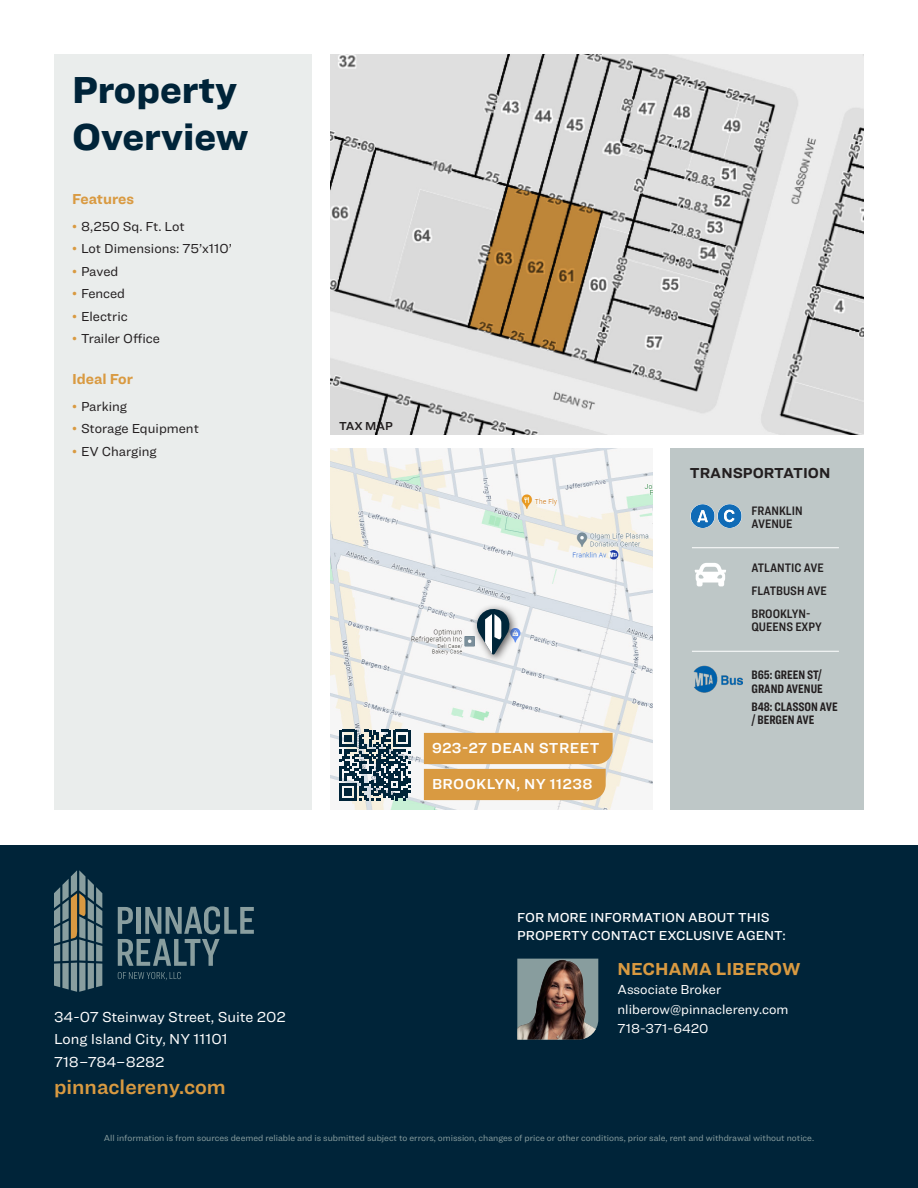
<style>
.page{position:relative;width:918px;height:1188px;background:#fff}
.page>*{position:absolute;margin:0;border:0;box-sizing:border-box;transform-origin:0 0}
.Features__H2_26pt_Black_Dark_Blue{font:900 39px/46.8px "Ringside";color:#002439}
.t1{font:600 21px "Ringside";color:#d99a41}
.Agent__Name{font:700 18px "Ringside";color:#d99a41}
.t2{font:15px/22.5px "Ringside";color:#fff}
.Legend_Map__Locations_10pt_Semibold_Pape{font:600 15px "Ringside";letter-spacing:.025em;color:#fff}
.Features__Heading_10pt_Bold_Gold{font:700 15px "Ringside";color:#d99a41}
.t3{font:700 15px "Ringside";color:#231f20}
.t4{font:13.5px "Ringside";color:#231f20}
.t5{font:500 13.5px/18px "Ringside";color:#fff}
.Agent__Contact{font:13.5px "Ringside";color:#fff}
.Features__Transportation_8_5pt{font:600 12.75px/13.5px "Ringside Condensed";color:#231f20}
.Stats_and_Figures_17pt_Compressed_Bold_b{font:700 12.75px/13.5px "Ringside Compressed";color:#231f20}
.Features__Photo_Captions_8pt_Semibold_Pa{font:600 12px "Ringside";letter-spacing:-.01em;color:#231f20}
.t6{font:9px "Ringside";color:#889d9e}
.s1{color:#d99a41}
</style>
<div class="page">
<div style="left:0;top:845px;width:918px;height:343px;background:#002439"></div>
<div style="left:54px;top:54px;width:258px;height:756px;background:#eaedec"></div>
<svg style="left:118px;top:972px;width:63px;height:8px"></svg>
<svg style="left:118px;top:906px;width:136px;height:60px"></svg>
<svg style="left:54px;top:870px;width:48px;height:122px"></svg>
<div style="left:670px;top:448px;width:194px;height:362px;background:#bec7c7"></div>
<img style="left:330px;top:54px;width:534px;height:381px">
<img style="left:330px;top:448px;width:322px;height:362px">
<div style="left:690px;top:504px;width:25px;height:24px;background:#d4dbde;border-radius:50%"></div>
<svg style="left:691px;top:504px;width:51px;height:24px"></svg>
<img style="left:694px;top:666px;width:48px;height:26px">
<svg style="left:695px;top:563px;width:31px;height:23px"></svg>
<hr style="left:692px;top:547px;width:147px;height:1px;background:#fff">
<hr style="left:692px;top:651px;width:147px;height:1px;background:#fff">
<div style="left:471px;top:603px;width:48px;height:61px;background:#231f20;opacity:.75"></div>
<svg style="left:477px;top:609px;width:32px;height:46px"></svg>
<svg style="left:424px;top:733px;width:189px;height:67px;background:#dba151"></svg>
<svg style="left:340px;top:730px;width:70px;height:70px"></svg>
<img style="left:517px;top:959px;width:81px;height:81px">
<p class="Features__H2_26pt_Black_Dark_Blue" style="left:72px;top:65px;width:178px">Property<br>Overview</p>
<p class="Features__Heading_10pt_Bold_Gold" style="left:72px;top:188px;width:63px">Features</p>
<p class="t4" style="left:72px;top:217px;width:114px"><span class="s1">•</span> 8,250 Sq. Ft. Lot</p>
<p class="t4" style="left:72px;top:239px;width:162px"><span class="s1">•</span> Lot Dimensions: 75’x110’</p>
<p class="t4" style="left:72px;top:262px;width:48px"><span class="s1">•</span> Paved</p>
<p class="t4" style="left:72px;top:284px;width:55px"><span class="s1">•</span> Fenced</p>
<p class="t4" style="left:72px;top:307px;width:57px"><span class="s1">•</span> Electric</p>
<p class="t4" style="left:72px;top:329px;width:89px"><span class="s1">•</span> Trailer Office</p>
<p class="Features__Heading_10pt_Bold_Gold" style="left:72px;top:368px;width:63px">Ideal For</p>
<p class="t4" style="left:72px;top:397px;width:57px"><span class="s1">•</span> Parking</p>
<p class="t4" style="left:72px;top:419px;width:128px"><span class="s1">•</span> Storage Equipment</p>
<p class="t4" style="left:72px;top:442px;width:86px"><span class="s1">•</span> EV Charging</p>
<p class="Features__Photo_Captions_8pt_Semibold_Pa" style="left:339px;top:417px;width:55px">TAX MAP</p>
<p class="Legend_Map__Locations_10pt_Semibold_Pape" style="left:432px;top:737px;width:82px">923-27 Dean</p>
<p class="Legend_Map__Locations_10pt_Semibold_Pape" style="left:539px;top:737px;width:22px">Street</p>
<p class="Legend_Map__Locations_10pt_Semibold_Pape" style="left:432px;top:773px;width:162px">BROOKLYN, NY 11238</p>
<p class="t3" style="left:690px;top:462px;width:142px">TRANSPORTATION</p>
<p class="Features__Transportation_8_5pt" style="left:752px;top:503px;width:53px">FRANKLIN<br>AVENUE</p>
<p class="Features__Transportation_8_5pt" style="left:752px;top:561px;width:74px">ATLANTIC AVE</p>
<p class="Features__Transportation_8_5pt" style="left:752px;top:584px;width:77px">FLATBUSH AVE</p>
<p class="Features__Transportation_8_5pt" style="left:752px;top:607px;width:72px">BROOKLYN-<br>QUEENS EXPY</p>
<p class="Stats_and_Figures_17pt_Compressed_Bold_b" style="left:752px;top:668px;width:73px">B65: GREEN ST/<br>GRAND AVENUE</p>
<p class="Stats_and_Figures_17pt_Compressed_Bold_b" style="left:752px;top:699px;width:88px">B48: CLASSON AVE / BERGEN AVE</p>
<p class="t5" style="left:517px;top:908px;width:270px">FOR MORE INFORMATION ABOUT THIS<br>PROPERTY CONTACT EXCLUSIVE AGENT:</p>
<p class="Agent__Name" style="left:618px;top:955px;width:185px">NECHAMA LIBEROW</p>
<p class="Agent__Contact" style="left:618px;top:980px;width:105px">Associate Broker</p>
<p class="Agent__Contact" style="left:618px;top:999px;width:172px">nliberow@pinnaclereny.com</p>
<p class="Agent__Contact" style="left:618px;top:1019px;width:93px">718-371-6420</p>
<h3 class="t2" style="left:54px;top:1005px;width:233px">34-07 Steinway Street, Suite 202<br>Long Island City, NY 11101<br>718–784–8282</h3>
<h2 class="t1" style="left:54px;top:1071px;width:173px">pinnaclereny.com</h2>
<p class="t6" style="left:104px;top:1132px;width:712px">All information is from sources deemed reliable and is submitted subject to errors, omission, changes of price or other conditions, prior sale, rent and withdrawal without notice.</p>
</div>
